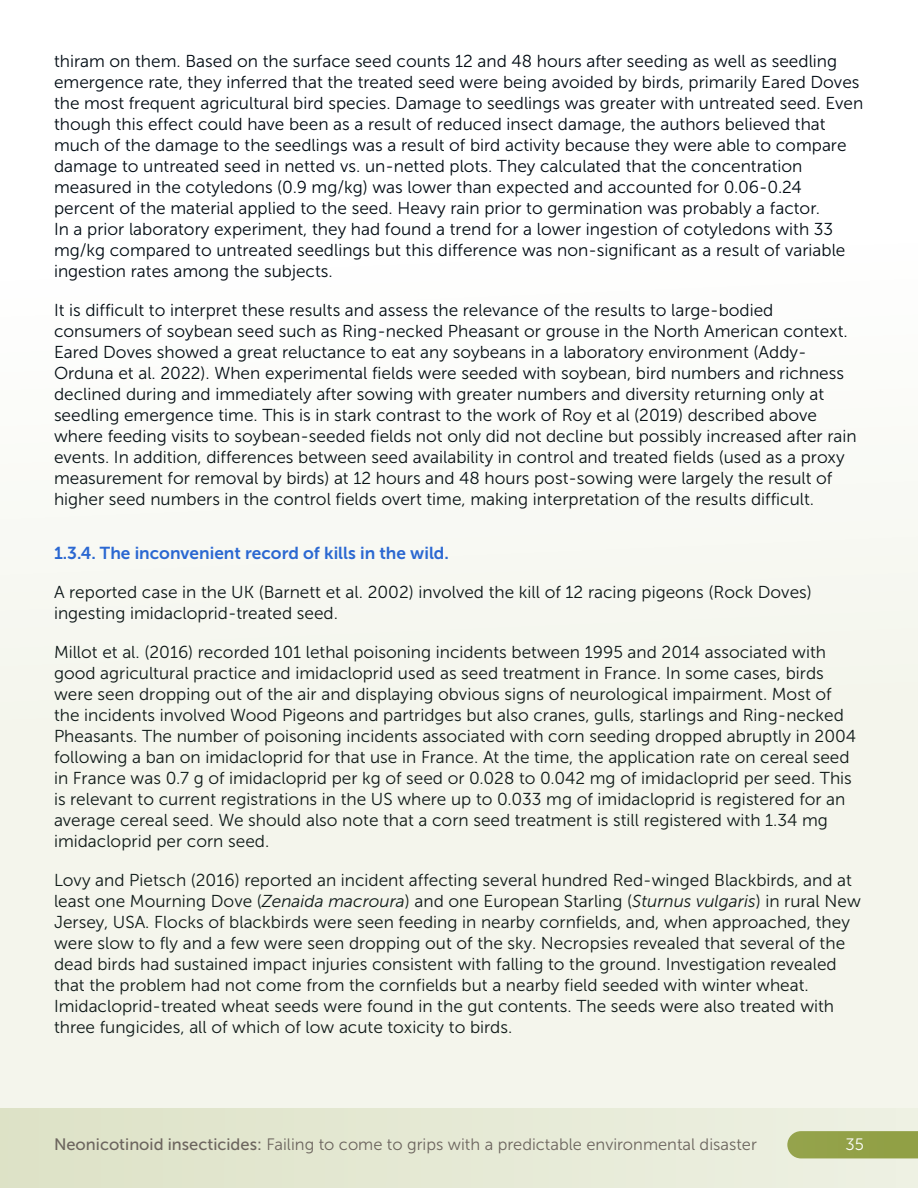
<style>
.page{position:relative;width:918px;height:1188px;background:#f8f9f3}
.page>*{position:absolute;margin:0;border:0;box-sizing:border-box;transform-origin:0 0}
.Normal-museo{font:17.25px/21px "Museo Sans 300";color:#010b13}
.Heading_L3{font:17.25px "Museo Sans 700";color:#2565db}
.t1{font:16.5px "Museo Sans 300";color:#6c655e}
.t2{font:16.5px "Museo Sans 300";color:#fff}
.s1{font-style:italic}
.s2{font-family:"Museo Sans 500"}
</style>
<div class="page">
<svg style="left:0;top:1108px;width:918px;height:80px;background:#e1e5cd"></svg>
<p class="Normal-museo" style="left:54px;top:51px;width:811px">thiram on them. Based on the surface seed counts 12 and 48 hours after seeding as well as seedling emergence rate, they inferred that the treated seed were being avoided by birds, primarily Eared Doves the most frequent agricultural bird species. Damage to seedlings was greater with untreated seed. Even though this effect could have been as a result of reduced insect damage, the authors believed that much of the damage to the seedlings was a result of bird activity because they were able to compare damage to untreated seed in netted vs. un-netted plots. They calculated that the concentration measured in the cotyledons (0.9 mg/kg) was lower than expected and accounted for 0.06-0.24 percent of the material applied to the seed. Heavy rain prior to germination was probably a factor.<br>In a prior laboratory experiment, they had found a trend for a lower ingestion of cotyledons with 33 mg/kg compared to untreated seedlings but this difference was non-significant as a result of variable ingestion rates among the subjects.</p>
<p class="Normal-museo" style="left:54px;top:300px;width:804px">It is difficult to interpret these results and assess the relevance of the results to large-bodied consumers of soybean seed such as Ring-necked Pheasant or grouse in the North American context.<br>Eared Doves showed a great reluctance to eat any soybeans in a laboratory environment (Addy-Orduna et al. 2022). When experimental fields were seeded with soybean, bird numbers and richness declined during and immediately after sowing with greater numbers and diversity returning only at seedling emergence time. This is in stark contrast to the work of Roy et al (2019) described above where feeding visits to soybean-seeded fields not only did not decline but possibly increased after rain events. In addition, differences between seed availability in control and treated fields (used as a proxy measurement for removal by birds) at 12 hours and 48 hours post-sowing were largely the result of higher seed numbers in the control fields overt time, making interpretation of the results difficult.</p>
<p class="Heading_L3" style="left:54px;top:543px;width:396px">1.3.4. The inconvenient record of kills in the wild.</p>
<p class="Normal-museo" style="left:54px;top:582px;width:759px">A reported case in the UK (Barnett et al. 2002) involved the kill of 12 racing pigeons (Rock Doves) ingesting imidacloprid-treated seed.</p>
<p class="Normal-museo" style="left:54px;top:642px;width:804px">Millot et al. (2016) recorded 101 lethal poisoning incidents between 1995 and 2014 associated with good agricultural practice and imidacloprid used as seed treatment in France. In some cases, birds were seen dropping out of the air and displaying obvious signs of neurological impairment. Most of the incidents involved Wood Pigeons and partridges but also cranes, gulls, starlings and Ring-necked Pheasants. The number of poisoning incidents associated with corn seeding dropped abruptly in 2004 following a ban on imidacloprid for that use in France. At the time, the application rate on cereal seed in France was 0.7 g of imidacloprid per kg of seed or 0.028 to 0.042 mg of imidacloprid per seed. This is relevant to current registrations in the US where up to 0.033 mg of imidacloprid is registered for an average cereal seed. We should also note that a corn seed treatment is still registered with 1.34 mg imidacloprid per corn seed.</p>
<p class="Normal-museo" style="left:54px;top:870px;width:808px">Lovy and Pietsch (2016) reported an incident affecting several hundred Red-winged Blackbirds, and at least one Mourning Dove (<span class="s1">Zenaida macroura</span>) and one European Starling (<span class="s1">Sturnus vulgaris</span>) in rural New Jersey, USA. Flocks of blackbirds were seen feeding in nearby cornfields, and, when approached, they were slow to fly and a few were seen dropping out of the sky. Necropsies revealed that several of the dead birds had sustained impact injuries consistent with falling to the ground. Investigation revealed that the problem had not come from the cornfields but a nearby field seeded with winter wheat.<br>Imidacloprid-treated wheat seeds were found in the gut contents. The seeds were also treated with three fungicides, all of which of low acute toxicity to birds.</p>
<p class="t1" style="left:54px;top:1136px;width:704px"><span class="s2">Neonicotinoid insecticides:</span> Failing to come to grips with a predictable environmental disaster</p>
<p class="t2" style="left:846px;top:1136px;width:20px">35</p>
</div>
